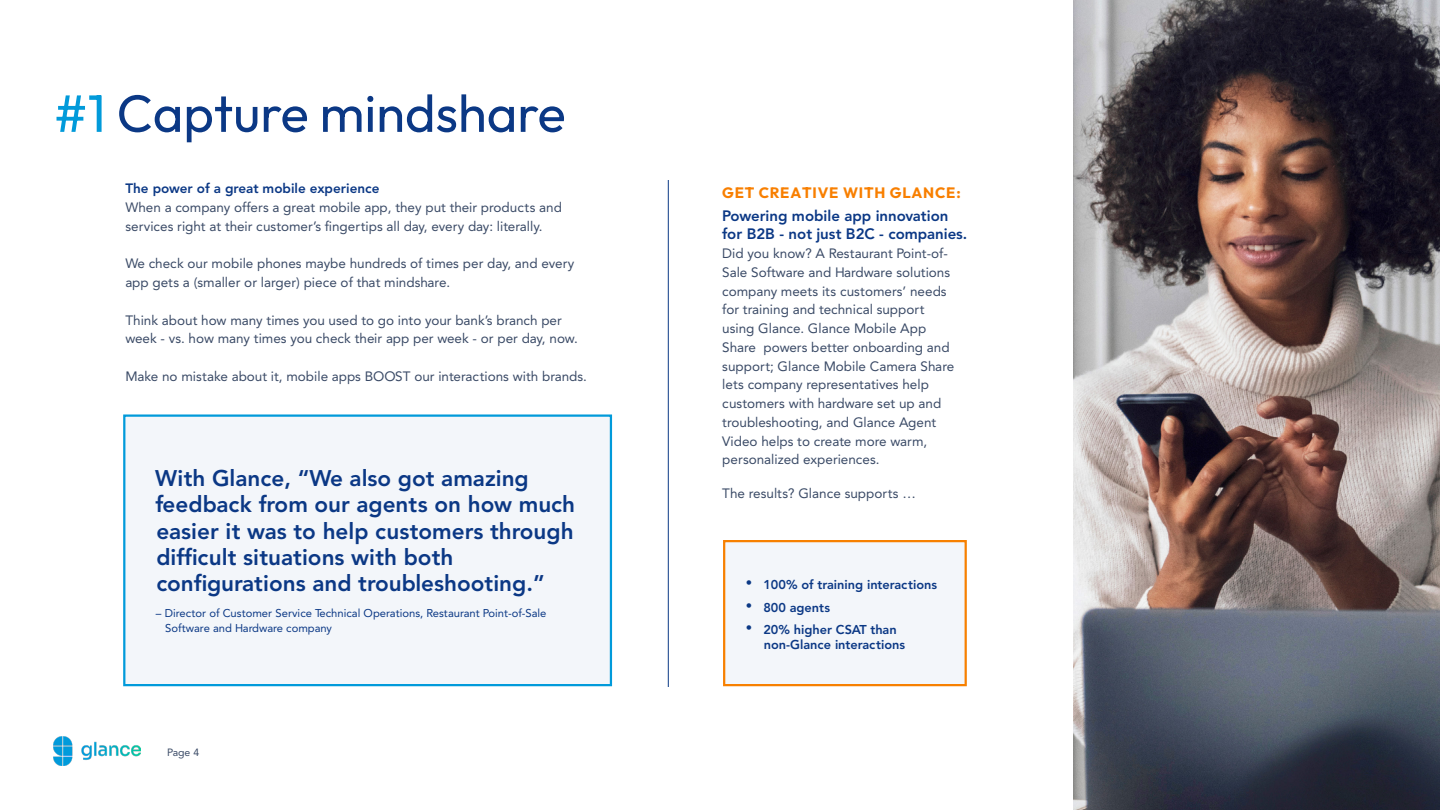
<style>
.page{position:relative;width:1440px;height:810px;background:#fff}
.page>*{position:absolute;margin:0;border:0;box-sizing:border-box;transform-origin:0 0}
.t1{font:100 52.5px "Outfit";color:#0b3885}
.t2{font:800 22.5px/26.2px "Avenir";color:#0b3885}
.t3{font:800 15px/18.8px "Avenir";color:#0b3885}
.t4{font:100 15px "Outfit";letter-spacing:.055em;color:#f87f01}
.t5{font:13.5px/18.8px "Avenir";color:#3a4a66}
.t6{font:800 13.5px "Avenir";color:#0b3885}
.t7{font:800 12.75px/15px "Avenir";color:#0b3885}
.t8{font:11.25px/14.2px "Avenir";color:#0b3885}
.t9{font:10.5px "Avenir";color:#3a4a66}
.s1{color:#019ada}
</style>
<div class="page">
<div style="left:723px;top:540px;width:244px;height:146px;background:#f3f6fa;border:2px solid #f78000"></div>
<img style="left:1073px;top:0;width:367px;height:810px">
<div style="left:124px;top:416px;width:487px;height:269px;background:#f3f6fa"></div>
<div style="left:123px;top:414px;width:489px;height:272px;border:2px solid #019ada"></div>
<hr style="left:668px;top:180px;width:1px;height:507px;background:#0b3885">
<img style="left:54px;top:737px;width:86px;height:29px">
<h1 class="t1" style="left:54px;top:83px;width:513px"><span class="s1">#1</span> Capture mindshare</h1>
<p class="t6" style="left:125px;top:181px;width:256px">The power of a great mobile experience</p>
<p class="t5" style="left:125px;top:198px;width:438px">When a company offers a great mobile app, they put their products and services right at their customer’s fingertips all day, every day: literally.</p>
<p class="t5" style="left:125px;top:254px;width:450px">We check our mobile phones maybe hundreds of times per day, and every app gets a (smaller or larger) piece of that mindshare.</p>
<p class="t5" style="left:125px;top:311px;width:454px">Think about how many times you used to go into your bank’s branch per week - vs. how many times you check their app per week - or per day, now.</p>
<p class="t5" style="left:125px;top:367px;width:463px">Make no mistake about it, mobile apps BOOST our interactions with brands.</p>
<h2 class="t2" style="left:155px;top:465px;width:422px">With Glance, “We also got amazing feedback from our agents on how much easier it was to help customers through difficult situations with both configurations and troubleshooting.”</h2>
<p class="t8" style="left:165px;top:606px;width:383px;text-indent:-9px">– Director of Customer Service Technical Operations, Restaurant Point-of-Sale<br>Software and Hardware company</p>
<p class="t9" style="left:167px;top:746px;width:33px">Page 4</p>
<p class="t4" style="left:722px;top:184px;width:240px">GET CREATIVE WITH GLANCE:</p>
<p class="t3" style="left:722px;top:206px;width:247px">Powering mobile app innovation for B2B - not just B2C - companies.</p>
<p class="t5" style="left:722px;top:244px;width:234px">Did you know? A Restaurant Point-of-Sale Software and Hardware solutions company meets its customers’ needs for training and technical support using Glance. Glance Mobile App Share powers better onboarding and support; Glance Mobile Camera Share lets company representatives help customers with hardware set up and troubleshooting, and Glance Agent Video helps to create more warm, personalized experiences.</p>
<p class="t5" style="left:722px;top:484px;width:195px">The results? Glance supports …</p>
<p class="t7" style="left:746px;top:577px;width:193px">• 100% of training interactions</p>
<p class="t7" style="left:746px;top:600px;width:86px">• 800 agents</p>
<p class="t7" style="left:764px;top:622px;width:143px;text-indent:-18px">• 20% higher CSAT than non-Glance interactions</p>
</div>
